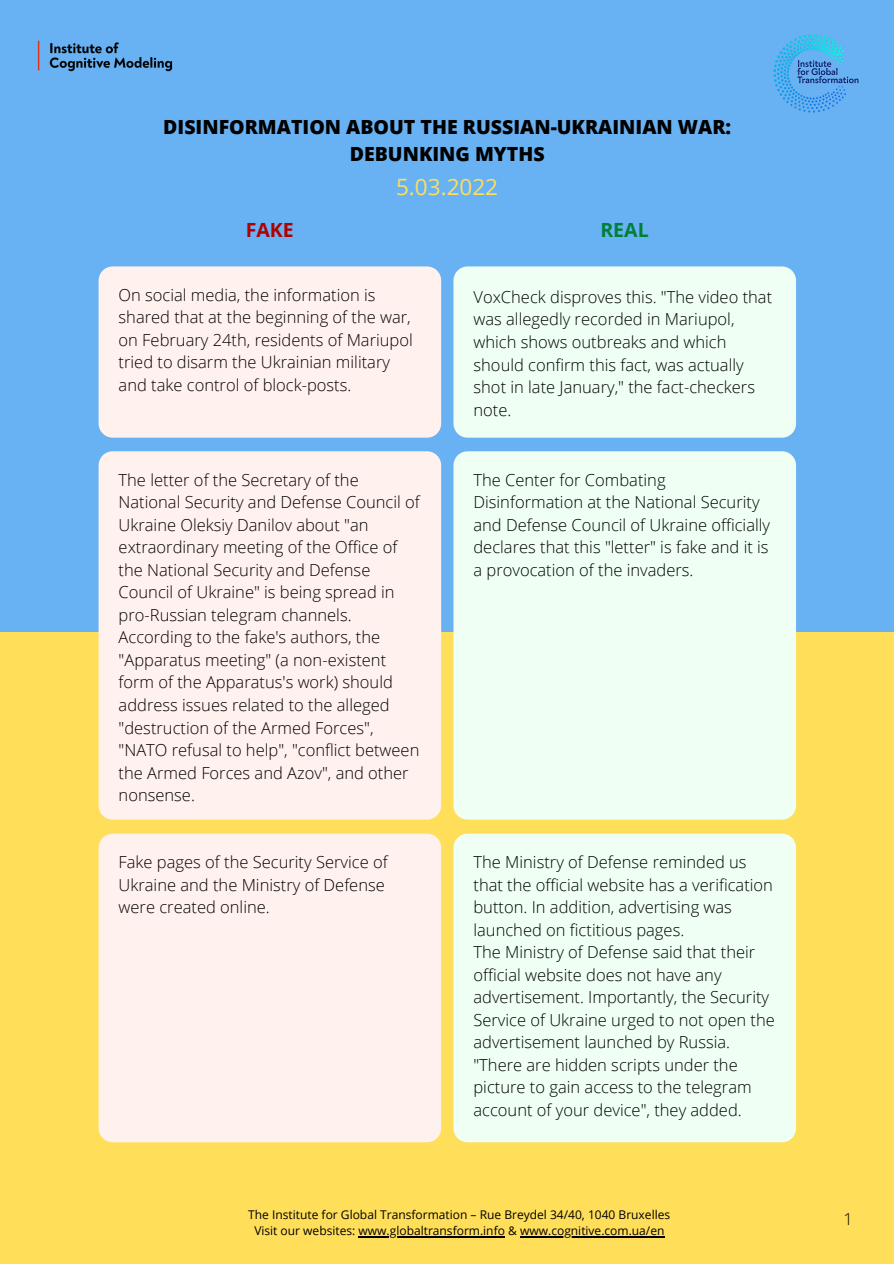
<style>
.page{position:relative;width:894px;height:1264px;background:#fff}
.page>*{position:absolute;margin:0;border:0;box-sizing:border-box;transform-origin:0 0}
.t1{font:22.5px "Open Sans";color:#ffde59}
.t2{font:800 19.5px "Open Sans";color:#000}
.t3{font:700 19.5px "Open Sans";color:#b20000}
.t4{font:700 19.5px "Open Sans";color:#008037}
.t5{font:300 16.5px/22.5px "Open Sans";color:#000}
.t6{font:12px "Open Sans";color:#000}
</style>
<div class="page">
<div style="left:0;top:0;width:893px;height:632px;background:#68b2f4"></div>
<div style="left:0;top:631px;width:893px;height:632px;background:#ffde59"></div>
<div style="left:99px;top:266px;width:342px;height:171px;background:#fff1ee;border-radius:14px"></div>
<div style="left:453px;top:266px;width:342px;height:171px;background:#effff3;border-radius:14px"></div>
<div style="left:99px;top:451px;width:342px;height:368px;background:#fff1ee;border-radius:14px"></div>
<div style="left:453px;top:451px;width:342px;height:368px;background:#effff3;border-radius:14px"></div>
<img style="left:773px;top:34px;width:86px;height:79px">
<img style="left:37px;top:40px;width:136px;height:32px">
<hr style="left:358px;top:1236px;width:147px;height:1px;background:#000">
<hr style="left:520px;top:1236px;width:144px;height:1px;background:#000">
<div style="left:99px;top:833px;width:342px;height:309px;background:#fff1ee;border-radius:14px"></div>
<div style="left:453px;top:833px;width:342px;height:309px;background:#effff3;border-radius:14px"></div>
<p class="t2" style="left:163px;top:113px;width:569px">DISINFORMATION ABOUT THE RUSSIAN-UKRAINIAN WAR:</p>
<p class="t2" style="left:349px;top:140px;width:196px">DEBUNKING MYTHS</p>
<p class="t1" style="left:396px;top:170px;width:103px">5.03.2022</p>
<p class="t3" style="left:246px;top:216px;width:50px">FAKE</p>
<p class="t4" style="left:600px;top:216px;width:50px">REAL</p>
<p class="t5" style="left:119px;top:283px;width:295px">On social media, the information is shared that at the beginning of the war, on February 24th, residents of Mariupol tried to disarm the Ukrainian military and take control of block-posts.</p>
<p class="t5" style="left:473px;top:285px;width:300px">VoxCheck disproves this. "The video that was allegedly recorded in Mariupol, which shows outbreaks and which should confirm this fact, was actually shot in late January," the fact-checkers note.</p>
<p class="t5" style="left:119px;top:468px;width:302px">The letter of the Secretary of the National Security and Defense Council of Ukraine Oleksiy Danilov about "an extraordinary meeting of the Office of the National Security and Defense Council of Ukraine" is being spread in pro-Russian telegram channels.</p>
<p class="t5" style="left:119px;top:625px;width:302px">According to the fake's authors, the "Apparatus meeting" (a non-existent form of the Apparatus's work) should address issues related to the alleged "destruction of the Armed Forces", "NATO refusal to help", "conflict between the Armed Forces and Azov", and other nonsense.</p>
<p class="t5" style="left:473px;top:468px;width:298px">The Center for Combating Disinformation at the National Security and Defense Council of Ukraine officially declares that this "letter" is fake and it is a provocation of the invaders.</p>
<p class="t5" style="left:119px;top:850px;width:270px">Fake pages of the Security Service of<br>Ukraine and the Ministry of Defense were created online.</p>
<p class="t5" style="left:473px;top:850px;width:301px">The Ministry of Defense reminded us that the official website has a verification button. In addition, advertising was launched on fictitious pages.</p>
<p class="t5" style="left:473px;top:940px;width:303px">The Ministry of Defense said that their official website does not have any advertisement. Importantly, the Security Service of Ukraine urged to not open the advertisement launched by Russia. "There are hidden scripts under the picture to gain access to the telegram account of your device", they added.</p>
<p class="t6" style="left:248px;top:1206px;width:423px">The Institute for Global Transformation – Rue Breydel 34/40, 1040 Bruxelles</p>
<p class="t6" style="left:254px;top:1222px;width:411px">Visit our websites: www.globaltransform.info &amp; www.cognitive.com.ua/en</p>
<p class="t5" style="left:843px;top:1207px;width:11px">1</p>
</div>
